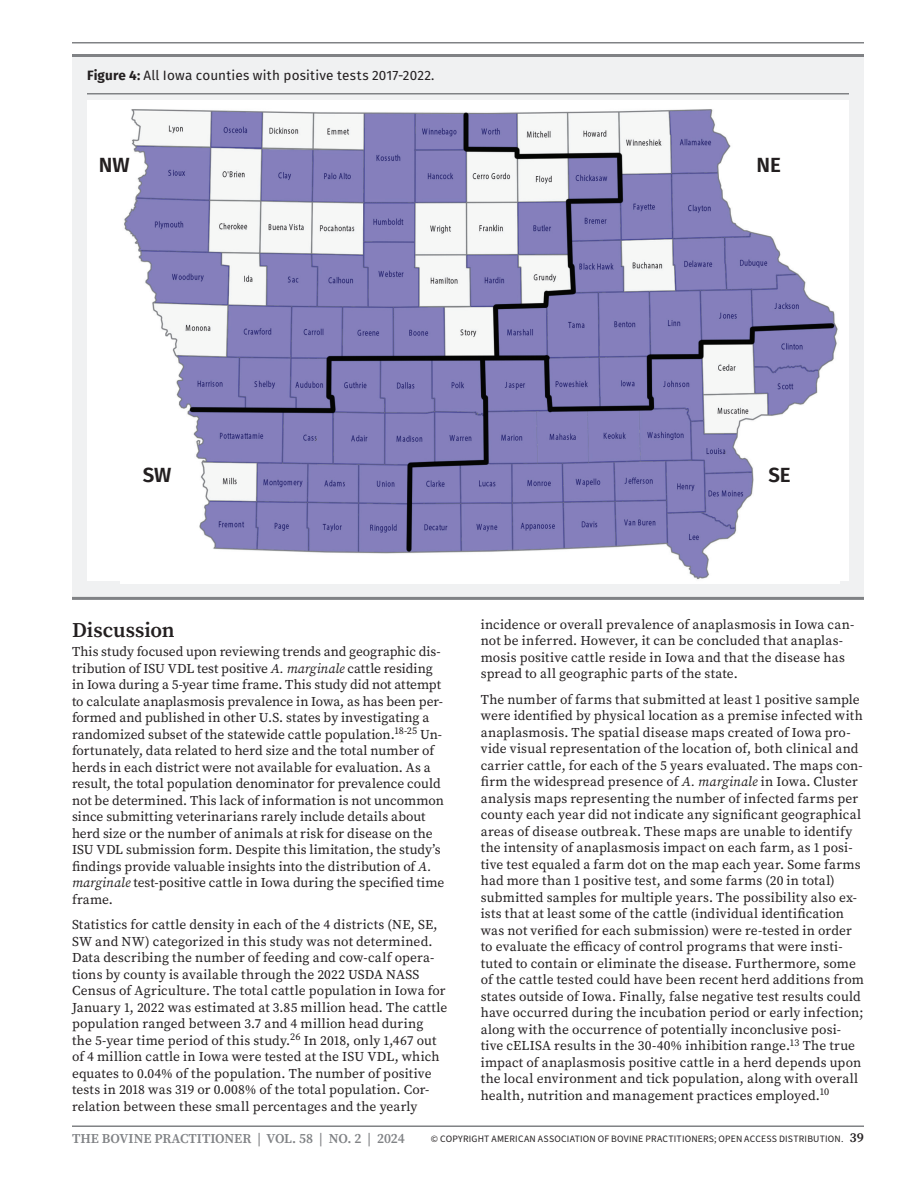
<style>
.page{position:relative;width:918px;height:1188px;background:#fff}
.page>*{position:absolute;margin:0;border:0;box-sizing:border-box;transform-origin:0 0}
.Heading_1{font:600 21px "Source Serif Pro";color:#231f20}
.t1{font:600 20.55px "Fira Sans";color:#231f20}
.t2{font:13.5px/16.5px "Source Serif Pro";letter-spacing:.01em;color:#231f20}
.FT1_Figure_Table_CaptionAbove{font:13.5px "Fira Sans";letter-spacing:.015em;color:#231f20}
.t3{font:600 13.5px "Source Serif Pro";letter-spacing:-.005em;color:#808285}
.t4{font:9.75px "Source Sans 3";letter-spacing:.02em;color:#231f20}
.s1{font-weight:700}
.s2{font-style:italic}
.s3{font-family:"Source Serif Pro";font-weight:600;font-size:13.5px}
</style>
<div class="page">
<hr style="left:72px;top:42px;width:792px;height:2px;background:#808285">
<hr style="left:72px;top:1125px;width:792px;height:2px;background:#808285">
<div style="left:72px;top:54px;width:792px;height:543px;background:#f0f1f2"></div>
<hr style="left:72px;top:54px;width:792px;height:3px;background:#808285">
<hr style="left:87px;top:93px;width:762px;height:1px;background:#808285">
<hr style="left:72px;top:597px;width:792px;height:3px;background:#808285">
<div style="left:87px;top:100px;width:762px;height:480px;background:#fff"></div>
<img style="left:120px;top:109px;width:720px;height:474px">
<p class="FT1_Figure_Table_CaptionAbove" style="left:87px;top:65px;width:349px"><span class="s1">Figure 4:</span> All Iowa counties with positive tests 2017-2022.</p>
<p class="t1" style="left:99px;top:148px;width:32px">NW</p>
<p class="t1" style="left:756px;top:148px;width:26px">NE</p>
<p class="t1" style="left:143px;top:458px;width:30px">SW</p>
<p class="t1" style="left:768px;top:458px;width:24px">SE</p>
<h1 class="Heading_1" style="left:72px;top:615px;width:104px">Discussion</h1>
<p class="t2" style="left:72px;top:643px;width:374px">This study focused upon reviewing trends and geographic dis&shy;tribution of ISU VDL test positive <span class="s2">A. marginale</span> cattle residing in Iowa during a 5-year time frame. This study did not attempt to calculate anaplasmosis prevalence in Iowa, as has been per&shy;formed and published in other U.S. states by investigating a randomized subset of the statewide cattle population.<sup>18-25</sup> Un&shy;fortunately, data related to herd size and the total number of herds in each district were not available for evaluation. As a result, the total population denominator for prevalence could not be determined. This lack of information is not uncommon since submitting veterinarians rarely include details about herd size or the number of animals at risk for disease on the ISU VDL submission form. Despite this limitation, the study’s findings provide valuable insights into the distribution of <span class="s2">A. marginale</span> test-positive cattle in Iowa during the specified time frame.</p>
<p class="t2" style="left:72px;top:916px;width:377px">Statistics for cattle density in each of the 4 districts (NE, SE, SW and NW) categorized in this study was not determined.<br>Data describing the number of feeding and cow-calf opera&shy;tions by county is available through the 2022 USDA NASS Census of Agriculture. The total cattle population in Iowa for January 1, 2022 was estimated at 3.85 million head. The cattle population ranged between 3.7 and 4 million head during<br>the 5-year time period of this study.<sup>26</sup> In 2018, only 1,467 out of 4 million cattle in Iowa were tested at the ISU VDL, which equates to 0.04% of the population. The number of positive tests in 2018 was 319 or 0.008% of the total population. Cor&shy;relation between these small percentages and the yearly</p>
<p class="t2" style="left:481px;top:616px;width:375px">incidence or overall prevalence of anaplasmosis in Iowa can&shy;not be inferred. However, it can be concluded that anaplas&shy;mosis positive cattle reside in Iowa and that the disease has spread to all geographic parts of the state.</p>
<p class="t2" style="left:481px;top:691px;width:385px">The number of farms that submitted at least 1 positive sample were identified by physical location as a premise infected with anaplasmosis. The spatial disease maps created of Iowa pro&shy;vide visual representation of the location of, both clinical and carrier cattle, for each of the 5 years evaluated. The maps con&shy;firm the widespread presence of <span class="s2">A. marginale</span> in Iowa. Cluster analysis maps representing the number of infected farms per county each year did not indicate any significant geographical areas of disease outbreak. These maps are unable to identify the intensity of anaplasmosis impact on each farm, as 1 posi&shy;tive test equaled a farm dot on the map each year. Some farms had more than 1 positive test, and some farms (20 in total) submitted samples for multiple years. The possibility also ex&shy;ists that at least some of the cattle (individual identification was not verified for each submission) were re-tested in order to evaluate the efficacy of control programs that were insti&shy;tuted to contain or eliminate the disease. Furthermore, some of the cattle tested could have been recent herd additions from states outside of Iowa. Finally, false negative test results could have occurred during the incubation period or early infection; along with the occurrence of potentially inconclusive posi&shy;tive cELISA results in the 30-40% inhibition range.<sup>13</sup> The true impact of anaplasmosis positive cattle in a herd depends upon the local environment and tick population, along with overall health, nutrition and management practices employed.<sup>10</sup></p>
<p class="t3" style="left:72px;top:1130px;width:334px">THE BOVINE PRACTITIONER | VOL. 58 | NO. 2 | 2024</p>
<p class="t4" style="left:431px;top:1132px;width:435px">© COPYRIGHT AMERICAN ASSOCIATION OF BOVINE PRACTITIONERS; OPEN ACCESS DISTRIBUTION. <span class="s3">39</span></p>
</div>
